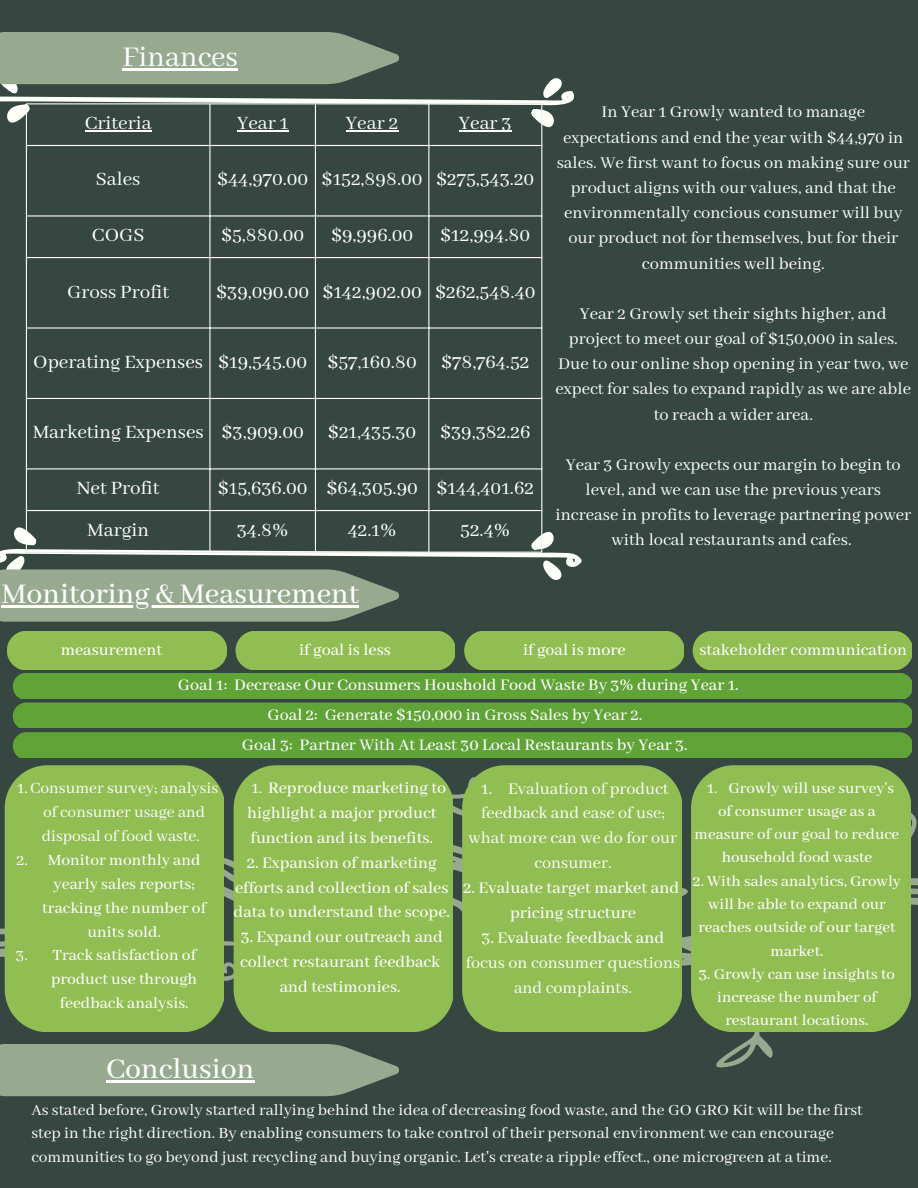
<style>
.page{position:relative;width:918px;height:1188px;background:#364641}
.page>*{position:absolute;margin:0;border:0;box-sizing:border-box;transform-origin:0 0}
.t1{font:500 31.8px "Abhaya Libre";color:#fefefe}
.t2{font:31.8px "Abhaya Libre";color:#fefefe}
.t3{font:21px "Abhaya Libre";color:#fff}
.t4{font:18.45px/25.2px "Abhaya Libre";color:#fefefe;text-align:center}
.t5{font:18.15px/24.9px "Abhaya Libre";color:#fefefe;text-align:center}
.t6{font:500 18.15px/24.9px "Abhaya Libre";color:#fefefe;text-align:center}
.t7{font:500 18px/35px "Abhaya Libre";color:#fff}
.t8{font:500 18px/24.8px "Abhaya Libre";color:#fefefe;text-align:center}
.t9{font:17.4px/24px "Abhaya Libre";color:#fefefe}
.t10{font:500 17.4px/24px "Abhaya Libre";color:#fefefe;text-align:center}
.t11{font:500 16.95px/23.2px "Abhaya Libre";color:#fefefe;text-align:center}
.s1{font-weight:400}
</style>
<div class="page">
<svg style="left:0;top:32px;width:575px;height:102px"></svg>
<hr style="left:122px;top:68px;width:116px;height:2px;background:#fefefe">
<div style="left:235px;top:631px;width:220px;height:38px;background:#91be52;border-radius:20px"></div>
<div style="left:464px;top:631px;width:220px;height:38px;background:#91be52;border-radius:20px"></div>
<div style="left:693px;top:631px;width:219px;height:38px;background:#91be52;border-radius:20px"></div>
<svg style="left:0;top:521px;width:582px;height:101px"></svg>
<hr style="left:1px;top:605px;width:358px;height:3px;background:#fefefe">
<div style="left:7px;top:631px;width:219px;height:38px;background:#91be52;border-radius:20px"></div>
<svg style="left:0;top:794px;width:918px;height:274px"></svg>
<svg style="left:0;top:1044px;width:399px;height:52px;background:#90a38a"></svg>
<hr style="left:106px;top:1080px;width:148px;height:2px;background:#fefefe">
<div style="left:5px;top:765px;width:219px;height:267px;background:#91be52"></div>
<div style="left:234px;top:765px;width:219px;height:267px;background:#91be52"></div>
<div style="left:462px;top:765px;width:220px;height:267px;background:#91be52"></div>
<div style="left:691px;top:765px;width:219px;height:267px;background:#91be52"></div>
<hr style="left:85px;top:130px;width:67px;height:1px;background:#fff">
<hr style="left:237px;top:130px;width:51px;height:1px;background:#fff">
<hr style="left:346px;top:130px;width:52px;height:1px;background:#fff">
<hr style="left:459px;top:130px;width:53px;height:1px;background:#fff">
<hr style="left:26px;top:104px;width:1px;height:448px;background:#fff">
<hr style="left:209px;top:104px;width:1px;height:448px;background:#fff">
<hr style="left:315px;top:104px;width:1px;height:448px;background:#fff">
<hr style="left:428px;top:104px;width:1px;height:448px;background:#fff">
<hr style="left:541px;top:104px;width:1px;height:448px;background:#fff">
<hr style="left:26px;top:103px;width:516px;height:1px;background:#fff">
<hr style="left:26px;top:145px;width:516px;height:1px;background:#fff">
<hr style="left:26px;top:215px;width:516px;height:2px;background:#fff">
<hr style="left:26px;top:257px;width:516px;height:1px;background:#fff">
<hr style="left:26px;top:327px;width:516px;height:2px;background:#fff">
<hr style="left:26px;top:398px;width:516px;height:1px;background:#fff">
<hr style="left:26px;top:468px;width:516px;height:1px;background:#fff">
<hr style="left:26px;top:510px;width:516px;height:1px;background:#fff">
<hr style="left:26px;top:552px;width:516px;height:1px;background:#fff">
<svg style="left:13px;top:673px;width:899px;height:85px;background:#5c9a37"></svg>
<h1 class="t2" style="left:122px;top:39px;width:117px">Finances</h1>
<p class="t3" style="left:85px;top:112px;width:68px">Criteria</p>
<p class="t3" style="left:237px;top:112px;width:53px">Year 1</p>
<p class="t3" style="left:346px;top:112px;width:54px">Year 2</p>
<p class="t3" style="left:459px;top:112px;width:54px">Year 3</p>
<p class="t3" style="left:96px;top:168px;width:46px">Sales</p>
<p class="t3" style="left:217px;top:168px;width:319px">$44,970.00 $152,898.00 $275,543.20</p>
<p class="t3" style="left:92px;top:224px;width:54px">COGS</p>
<p class="t3" style="left:221px;top:224px;width:85px">$5,880.00</p>
<p class="t3" style="left:331px;top:224px;width:84px">$9,996.00</p>
<p class="t3" style="left:440px;top:224px;width:92px">$12,994.80</p>
<p class="t3" style="left:67px;top:280px;width:104px">Gross Profit</p>
<p class="t3" style="left:216px;top:280px;width:321px">$39,090.00 $142,902.00 $262,548.40</p>
<p class="t3" style="left:33px;top:350px;width:498px">Operating Expenses $19,545.00 $57,160.80 $78,764.52</p>
<p class="t3" style="left:33px;top:421px;width:499px">Marketing Expenses $3,909.00 $21,435.30 $39,382.26</p>
<p class="t3" style="left:77px;top:477px;width:84px">Net Profit</p>
<p class="t3" style="left:218px;top:477px;width:318px">$15,636.00 $64,305.90 $144,401.62</p>
<p class="t3" style="left:87px;top:518px;width:63px">Margin</p>
<p class="t3" style="left:237px;top:518px;width:53px">34.8%</p>
<p class="t3" style="left:348px;top:518px;width:50px">42.1%</p>
<p class="t3" style="left:460px;top:518px;width:52px">52.4%</p>
<h1 class="t1" style="left:1px;top:577px;width:359px">Monitoring &amp; Measurement</h1>
<p class="t4" style="left:557px;top:100px;width:355px">In Year 1 Growly wanted to manage expectations and end the year with $44,970 in sales. We first want to focus on making sure our product aligns with our values, and that the environmentally concious consumer will buy our product not for themselves, but for their communities well being.</p>
<p class="t4" style="left:556px;top:302px;width:357px">Year 2 Growly set their sights higher, and project to meet our goal of $150,000 in sales.<br>Due to our online shop opening in year two, we expect for sales to expand rapidly as we are able to reach a wider area.</p>
<p class="t4" style="left:556px;top:453px;width:357px">Year 3 Growly expects our margin to begin to level, and we can use the previous years increase in profits to leverage partnering power with local restaurants and cafes.</p>
<p class="t7" style="left:61px;top:633px;width:103px">measurement</p>
<p class="t7" style="left:299px;top:633px;width:93px">if goal is less</p>
<p class="t7" style="left:523px;top:633px;width:104px">if goal is more</p>
<p class="t7" style="left:178px;top:633px;width:731px;text-indent:522px">stakeholder communication<br>Goal 1: Decrease Our Consumers Houshold Food Waste By 3% during Year 1.</p>
<p class="t9" style="left:42px;top:777px;width:178px;text-indent:-25px">1.Consumer survey; analysis of consumer usage and disposal of food waste.</p>
<p class="t10" style="left:42px;top:848px;width:165px">Monitor monthly and yearly sales reports; tracking the number of units sold.<br>Track satisfaction of product use through feedback analysis.</p>
<p class="t9" style="left:16px;top:848px;width:13px">2.</p>
<p class="t9" style="left:16px;top:944px;width:13px">3.</p>
<p class="t7" style="left:242px;top:700px;width:447px;line-height:29.7px;text-indent:26px">Goal 2: Generate $150,000 in Gross Sales by Year 2.<br>Goal 3: Partner With At Least 30 Local Restaurants by Year 3.</p>
<p class="t8" style="left:247px;top:777px;width:201px;text-align:left"><span class="s1">1.</span> Reproduce marketing to highlight a major product function and its benefits.</p>
<p class="t8" style="left:234px;top:851px;width:218px">2. Expansion of marketing efforts and collection of sales data to understand the scope.</p>
<p class="t8" style="left:240px;top:925px;width:204px">3. Expand our outreach and collect restaurant feedback and testimonies.</p>
<p class="t5" style="left:469px;top:777px;width:210px">1. Evaluation of product feedback and ease of use; what more can we do for our consumer.</p>
<p class="t6" style="left:463px;top:876px;width:218px">2. Evaluate target market and pricing structure</p>
<p class="t6" style="left:482px;top:926px;width:184px">3. Evaluate feedback and</p>
<p class="t5" style="left:466px;top:951px;width:216px">focus on consumer questions and complaints.</p>
<p class="t11" style="left:695px;top:777px;width:206px"><span class="s1">1.</span> Growly will use survey's of consumer usage as a measure of our goal to reduce household food waste</p>
<p class="t11" style="left:693px;top:870px;width:209px">2. With sales analytics, Growly will be able to expand our reaches outside of our target market.</p>
<p class="t11" style="left:699px;top:963px;width:198px">3. Growly can use insights to increase the number of restaurant locations.</p>
<h1 class="t1" style="left:106px;top:1051px;width:150px">Conclusion</h1>
<p class="t9" style="left:31px;top:1099px;width:833px">As stated before, Growly started rallying behind the idea of decreasing food waste, and the GO GRO Kit will be the first step in the right direction. By enabling consumers to take control of their personal environment we can encourage communities to go beyond just recycling and buying organic. Let's create a ripple effect., one microgreen at a time.</p>
</div>
